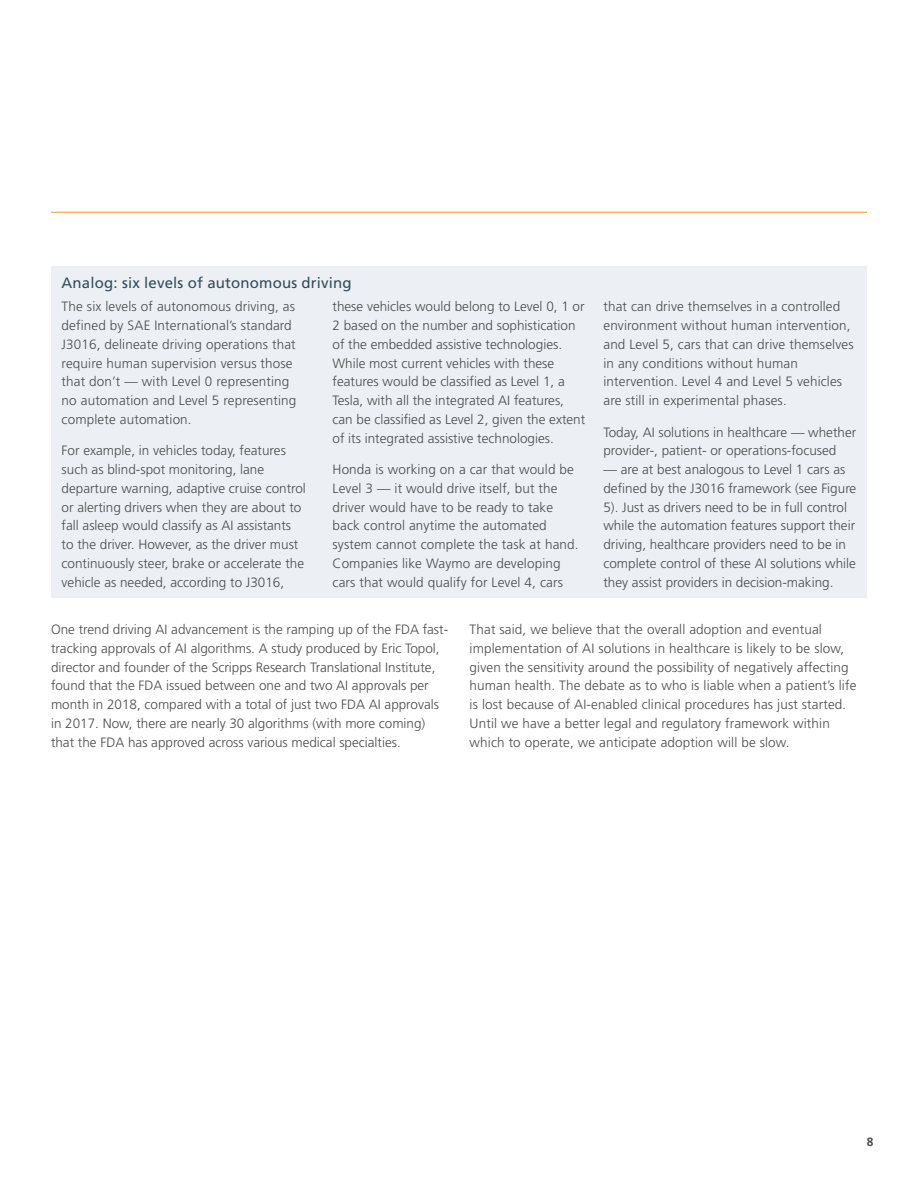
<style>
.page{position:relative;width:918px;height:1188px;background:#fff}
.page>*{position:absolute;margin:0;border:0;box-sizing:border-box;transform-origin:0 0}
.Sub_Head_for_body{font:15px "Frutiger";letter-spacing:.01em;color:#334d5c}
.Body_Copy{font:300 13.5px/18.8px "Frutiger";color:#4b4c4d}
.Mugshot_name{font:700 12px "Frutiger";color:#4b4c4d}
</style>
<div class="page">
<hr style="left:51px;top:212px;width:816px;height:1px;background:#f79328">
<div style="left:51px;top:267px;width:816px;height:331px;background:#ecf0f4"></div>
<p class="Sub_Head_for_body" style="left:62px;top:274px;width:292px">Analog: six levels of autonomous driving</p>
<p class="Body_Copy" style="left:62px;top:298px;width:236px">The six levels of autonomous driving, as defined by SAE International’s standard J3016, delineate driving operations that require human supervision versus those that don’t — with Level 0 representing no automation and Level 5 representing complete automation.</p>
<p class="Body_Copy" style="left:62px;top:442px;width:246px">For example, in vehicles today, features such as blind-spot monitoring, lane departure warning, adaptive cruise control or alerting drivers when they are about to fall asleep would classify as AI assistants to the driver. However, as the driver must continuously steer, brake or accelerate the vehicle as needed, according to J3016,</p>
<p class="Body_Copy" style="left:333px;top:298px;width:254px">these vehicles would belong to Level 0, 1 or 2 based on the number and sophistication of the embedded assistive technologies.<br>While most current vehicles with these features would be classified as Level 1, a Tesla, with all the integrated AI features, can be classified as Level 2, given the extent of its integrated assistive technologies.</p>
<p class="Body_Copy" style="left:333px;top:460px;width:248px">Honda is working on a car that would be Level 3 — it would drive itself, but the driver would have to be ready to take back control anytime the automated system cannot complete the task at hand.<br>Companies like Waymo are developing cars that would qualify for Level 4, cars</p>
<p class="Body_Copy" style="left:603px;top:298px;width:252px">that can drive themselves in a controlled environment without human intervention, and Level 5, cars that can drive themselves in any conditions without human intervention. Level 4 and Level 5 vehicles are still in experimental phases.</p>
<p class="Body_Copy" style="left:603px;top:423px;width:254px">Today, AI solutions in healthcare — whether provider-, patient- or operations-focused</p>
<p class="Body_Copy" style="left:603px;top:460px;width:254px">— are at best analogous to Level 1 cars as defined by the J3016 framework (see Figure 5). Just as drivers need to be in full control while the automation features support their driving, healthcare providers need to be in complete control of these AI solutions while they assist providers in decision-making.</p>
<p class="Body_Copy" style="left:51px;top:620px;width:399px">One trend driving AI advancement is the ramping up of the FDA fast&shy;tracking approvals of AI algorithms. A study produced by Eric Topol, director and founder of the Scripps Research Translational Institute, found that the FDA issued between one and two AI approvals per month in 2018, compared with a total of just two FDA AI approvals in 2017. Now, there are nearly 30 algorithms (with more coming) that the FDA has approved across various medical specialties.</p>
<p class="Body_Copy" style="left:470px;top:620px;width:388px">That said, we believe that the overall adoption and eventual implementation of AI solutions in healthcare is likely to be slow, given the sensitivity around the possibility of negatively affecting human health. The debate as to who is liable when a patient’s life is lost because of AI-enabled clinical procedures has just started.<br>Until we have a better legal and regulatory framework within which to operate, we anticipate adoption will be slow.</p>
<p class="Mugshot_name" style="left:867px;top:1135px;width:8px">8</p>
</div>
